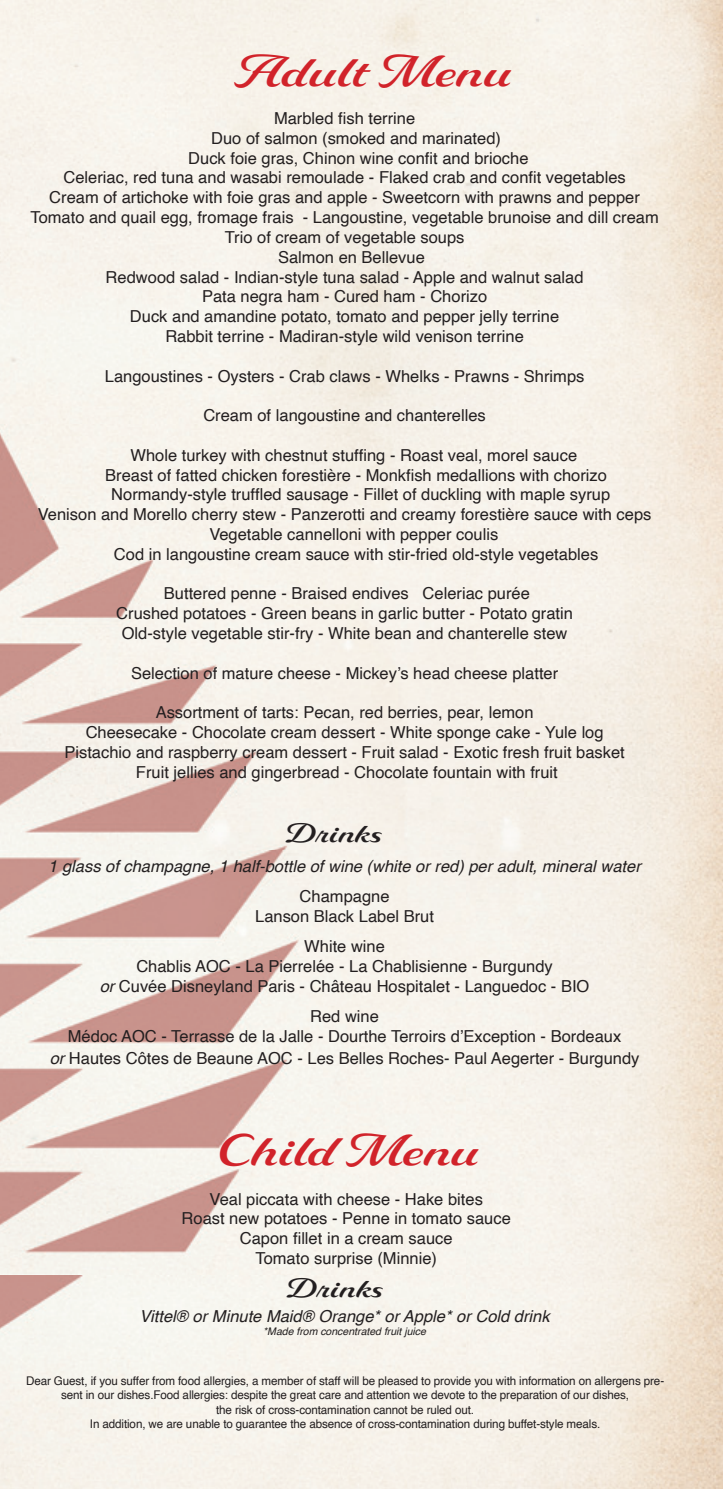
<style>
.page{position:relative;width:723px;height:1489px;background:#fff}
.page>*{position:absolute;margin:0;border:0;box-sizing:border-box;transform-origin:0 0}
.t1{font:600 45px "Delaney";color:#d1232a}
.t2{font:600 27px "Delaney";color:#231f20}
.t3{font:16.5px/19.8px "Helvetica";color:#231f20;text-align:center}
.t4{font:italic 16.5px "Helvetica";color:#231f20}
.t5{font:12px/14.4px "Helvetica";letter-spacing:-.01em;color:#231f20;text-align:center}
.t6{font:italic 10.5px "Helvetica";color:#231f20}
.s1{font-style:italic}
</style>
<div class="page">
<img style="left:0;top:0;width:723px;height:1488px">
<h1 class="t1" style="left:232px;top:44px;width:281px">Adult Menu</h1>
<p class="t3" style="left:274px;top:109px;width:143px">Marbled fish terrine</p>
<p class="t3" style="left:211px;top:129px;width:291px">Duo of salmon (smoked and marinated)</p>
<p class="t3" style="left:188px;top:148px;width:342px">Duck foie gras, Chinon wine confit and brioche</p>
<p class="t3" style="left:63px;top:168px;width:564px">Celeriac, red tuna and wasabi remoulade - Flaked crab and confit vegetables</p>
<p class="t3" style="left:49px;top:188px;width:592px">Cream of artichoke with foie gras and apple - Sweetcorn with prawns and pepper</p>
<p class="t3" style="left:30px;top:208px;width:630px">Tomato and quail egg, fromage frais - Langoustine, vegetable brunoise and dill cream</p>
<p class="t3" style="left:225px;top:228px;width:241px">Trio of cream of vegetable soups</p>
<p class="t3" style="left:278px;top:247px;width:148px">Salmon en Bellevue</p>
<p class="t3" style="left:106px;top:267px;width:479px">Redwood salad - Indian-style tuna salad - Apple and walnut salad</p>
<p class="t3" style="left:202px;top:287px;width:287px">Pata negra ham - Cured ham - Chorizo</p>
<p class="t3" style="left:130px;top:307px;width:431px">Duck and amandine potato, tomato and pepper jelly terrine</p>
<p class="t3" style="left:165px;top:327px;width:360px">Rabbit terrine - Madiran-style wild venison terrine</p>
<p class="t3" style="left:105px;top:366px;width:481px">Langoustines - Oysters - Crab claws - Whelks - Prawns - Shrimps</p>
<p class="t3" style="left:203px;top:406px;width:284px">Cream of langoustine and chanterelles</p>
<p class="t3" style="left:130px;top:445px;width:448px">Whole turkey with chestnut stuffing - Roast veal, morel sauce</p>
<p class="t3" style="left:105px;top:465px;width:503px">Breast of fatted chicken forestière - Monkfish medallions with chorizo</p>
<p class="t3" style="left:111px;top:485px;width:500px">Normandy-style truffled sausage - Fillet of duckling with maple syrup</p>
<p class="t3" style="left:38px;top:505px;width:615px">Venison and Morello cherry stew - Panzerotti and creamy forestière sauce with ceps</p>
<p class="t3" style="left:209px;top:525px;width:290px">Vegetable cannelloni with pepper coulis</p>
<p class="t3" style="left:114px;top:544px;width:486px">Cod in langoustine cream sauce with stir-fried old-style vegetables</p>
<p class="t3" style="left:116px;top:584px;width:458px">Buttered penne - Braised endives Celeriac purée<br>Crushed potatoes - Green beans in garlic butter - Potato gratin<br>Old-style vegetable stir-fry - White bean and chanterelle stew</p>
<p class="t3" style="left:131px;top:663px;width:429px">Selection of mature cheese - Mickey’s head cheese platter</p>
<p class="t3" style="left:64px;top:703px;width:562px">Assortment of tarts: Pecan, red berries, pear, lemon<br>Cheesecake - Chocolate cream dessert - White sponge cake - Yule log Pistachio and raspberry cream dessert - Fruit salad - Exotic fresh fruit basket Fruit jellies and gingerbread - Chocolate fountain with fruit</p>
<h2 class="t2" style="left:285px;top:817px;width:99px">Drinks</h2>
<p class="t4" style="left:48px;top:853px;width:594px">1 glass of champagne, 1 half-bottle of wine (white or red) per adult, mineral water</p>
<p class="t3" style="left:255px;top:886px;width:180px">Champagne<br>Lanson Black Label Brut</p>
<p class="t3" style="left:100px;top:937px;width:491px">White wine<br>Chablis AOC - La Pierrelée - La Chablisienne - Burgundy<br><span class="s1">or</span> Cuvée Disneyland Paris - Château Hospitalet - Languedoc - BIO</p>
<p class="t3" style="left:68px;top:1006px;width:555px">Red wine<br>Médoc AOC - Terrasse de la Jalle - Dourthe Terroirs d’Exception - Bordeaux</p>
<p class="t3" style="left:50px;top:1048px;width:591px"><span class="s1">or</span> Hautes Côtes de Beaune AOC - Les Belles Roches- Paul Aegerter - Burgundy</p>
<h1 class="t1" style="left:217px;top:1123px;width:264px">Child Menu</h1>
<p class="t3" style="left:182px;top:1189px;width:331px">Veal piccata with cheese - Hake bites<br>Roast new potatoes - Penne in tomato sauce Capon fillet in a cream sauce<br>Tomato surprise (Minnie)</p>
<h2 class="t2" style="left:286px;top:1271px;width:99px">Drinks</h2>
<p class="t4" style="left:139px;top:1303px;width:412px">Vittel® or Minute Maid® Orange* or Apple* or Cold drink</p>
<p class="t6" style="left:263px;top:1322px;width:164px">*Made from concentrated fruit juice</p>
<p class="t5" style="left:26px;top:1373px;width:640px">Dear Guest, if you suffer from food allergies, a member of staff will be pleased to provide you with information on allergens pre&shy;sent in our dishes.Food allergies: despite the great care and attention we devote to the preparation of our dishes,<br>the risk of cross-contamination cannot be ruled out.<br>In addition, we are unable to guarantee the absence of cross-contamination during buffet-style meals.</p>
</div>
